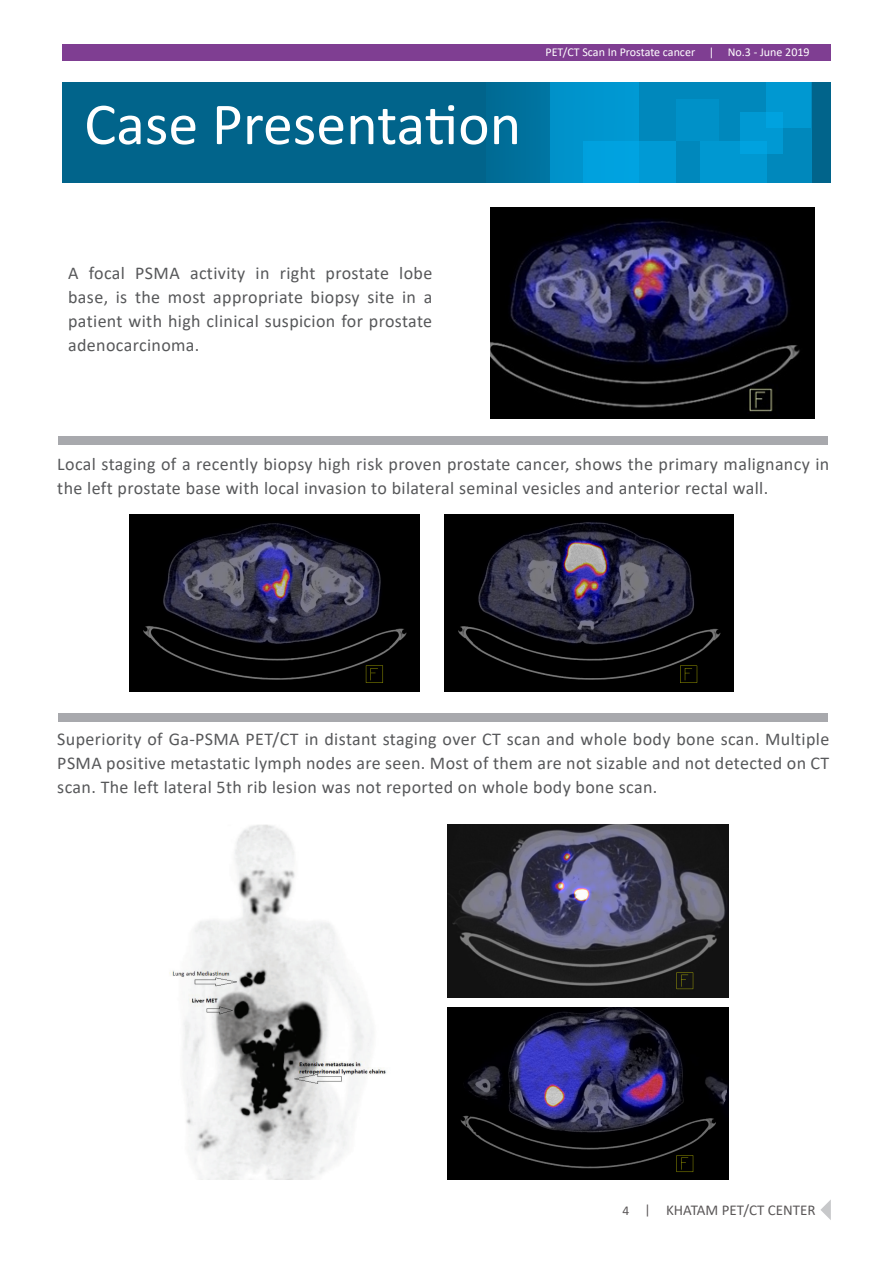
<style>
.page{position:relative;width:893px;height:1263px;background:#fff}
.page>*{position:absolute;margin:0;border:0;box-sizing:border-box;transform-origin:0 0}
.t1{font:60px "Calibri";color:#fff}
.body_text{font:18px/24px "Calibri";letter-spacing:.02em;color:#57585a;text-align:justify}
.t2{font:15px "Calibri";color:#231f20}
.t3{font:12px "Calibri";color:#fff}
.s1{font-size:13.5px}
</style>
<div class="page">
<div style="left:62px;top:82px;width:769px;height:101px;background:#01648b"></div>
<svg style="left:496px;top:83px;width:315px;height:100px;background:#008dc2"></svg>
<img style="left:129px;top:514px;width:290px;height:177px">
<img style="left:169px;top:825px;width:217px;height:355px">
<img style="left:445px;top:514px;width:288px;height:177px">
<img style="left:447px;top:825px;width:282px;height:172px">
<img style="left:447px;top:1007px;width:282px;height:173px">
<img style="left:490px;top:207px;width:324px;height:212px">
<div style="left:59px;top:436px;width:769px;height:8px;background:#a8a9ad"></div>
<div style="left:59px;top:713px;width:769px;height:9px;background:#a8a9ad"></div>
<svg style="left:820px;top:1200px;width:11px;height:20px"></svg>
<div style="left:62px;top:45px;width:769px;height:16px;background:#7f3e92"></div>
<p class="t1" style="left:84px;top:82px;width:438px">Case Presentation</p>
<p class="t3" style="left:545px;top:44px;width:266px">PET/CT Scan In Prostate cancer | No.3 - June 2019</p>
<p class="body_text" style="left:68px;top:261px;width:366px">A focal PSMA activity in right prostate lobe base, is the most appropriate biopsy site in a patient with high clinical suspicion for prostate adenocarcinoma.</p>
<p class="body_text" style="left:57px;top:451px;width:774px">Local staging of a recently biopsy high risk proven prostate cancer, shows the primary malignancy in the left prostate base with local invasion to bilateral seminal vesicles and anterior rectal wall.</p>
<p class="body_text" style="left:57px;top:726px;width:774px">Superiority of Ga-PSMA PET/CT in distant staging over CT scan and whole body bone scan. Multiple PSMA positive metastatic lymph nodes are seen. Most of them are not sizable and not detected on CT scan. The left lateral 5th rib lesion was not reported on whole body bone scan.</p>
<p class="t2" style="left:622px;top:1200px;width:195px"><span class="s1">4 |</span> KHATAM PET/CT CENTER</p>
</div>
